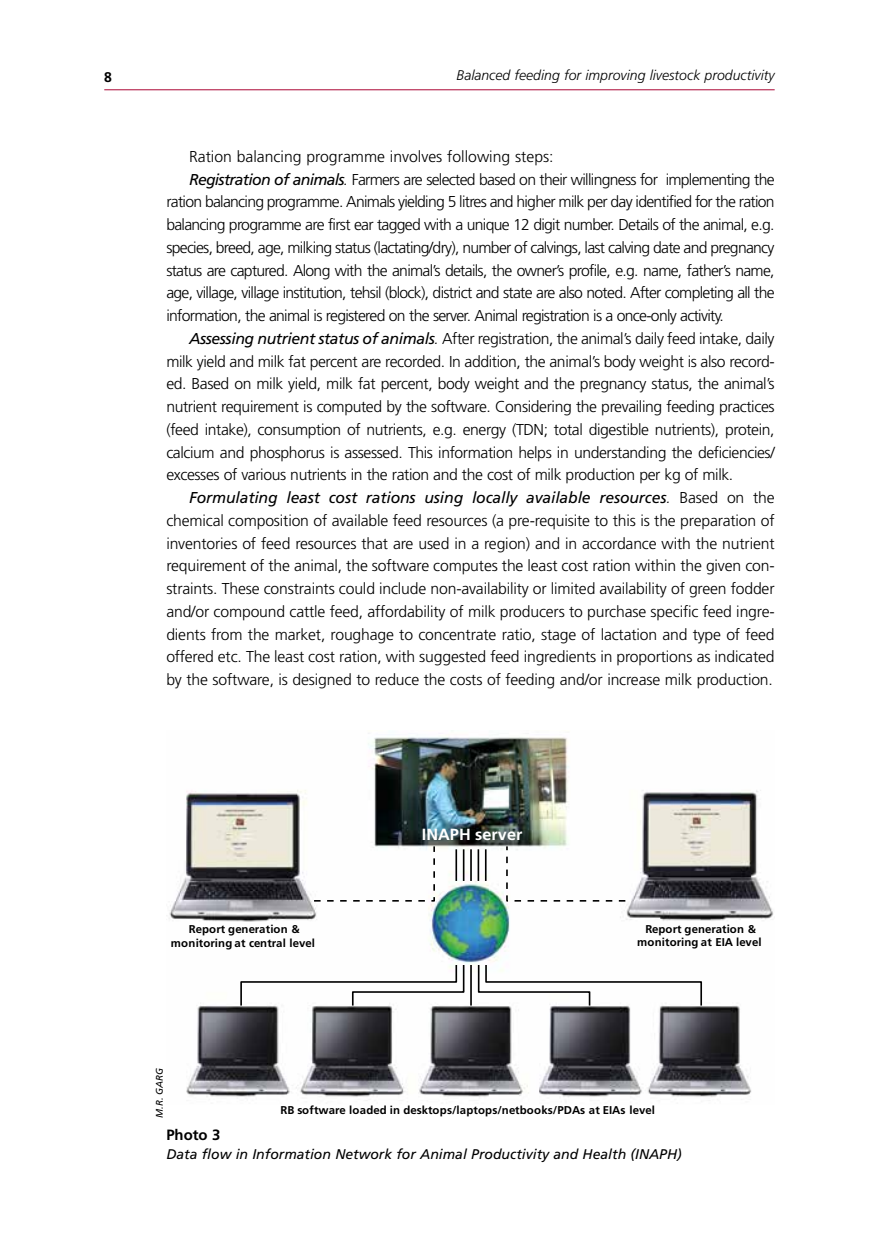
<style>
.page{position:relative;width:874px;height:1241px;background:#fff}
.page>*{position:absolute;margin:0;border:0;box-sizing:border-box;transform-origin:0 0}
.t1{font:700 16.1px "Frutiger LT Std";color:#fff}
.t2{font:300 15.75px "Frutiger LT Std";letter-spacing:-.025em;color:#000}
.t3{font:300 15.75px "Frutiger LT Std";letter-spacing:-.045em;color:#000}
.t4{font:italic 15.75px "Frutiger LT Std";letter-spacing:-.01em;color:#000}
.t5{font:300 15.75px "Frutiger LT Std";color:#000}
.t6{font:700 14.88px "Frutiger LT Std";color:#000}
.t7{font:italic 14px "Frutiger LT Std";color:#000}
.t8{font:italic 300 14px "Frutiger LT Std";color:#000}
.t9{font:700 14px "Frutiger LT Std";color:#000}
.t10{font:700 11.38px/13.5px "Frutiger LT Std";letter-spacing:.005em;color:#000;text-align:center}
.t11{font:italic 9.62px "Frutiger LT Std";color:#000}
.s1{font-weight:400;font-style:italic}
.s2{font-style:italic}
.s3{font-weight:300}
.s4{font-weight:300;font-style:normal}
</style>
<div class="page">
<hr style="left:104px;top:89px;width:670px;height:1px;background:#ab0635">
<img style="left:169px;top:733px;width:605px;height:368px">
<svg style="left:312px;top:844px;width:314px;height:3px"></svg>
<svg style="left:239px;top:847px;width:463px;height:160px"></svg>
<p class="t9" style="left:104px;top:69px;width:9px">8</p>
<p class="t8" style="left:456px;top:67px;width:319px">Balanced feeding for improving livestock productivity</p>
<p class="t5" style="left:189px;top:147px;width:366px">Ration balancing programme involves following steps:</p>
<p class="t3" style="left:189px;top:170px;width:587px"><span class="s1">Registration of animals</span><span class="s2">.</span> Farmers are selected based on their willingness for implementing the</p>
<p class="t3" style="left:166px;top:193px;width:609px">ration balancing programme. Animals yielding 5 litres and higher milk per day identified for the ration</p>
<p class="t3" style="left:166px;top:216px;width:609px">balancing programme are first ear tagged with a unique 12 digit number. Details of the animal, e.g.</p>
<p class="t3" style="left:166px;top:238px;width:609px">species, breed, age, milking status (lactating/dry), number of calvings, last calving date and pregnancy</p>
<p class="t3" style="left:166px;top:261px;width:609px">status are captured. Along with the animal’s details, the owner’s profile, e.g. name, father’s name,</p>
<p class="t3" style="left:166px;top:284px;width:609px">age, village, village institution, tehsil (block), district and state are also noted. After completing all the</p>
<p class="t3" style="left:166px;top:306px;width:558px">information, the animal is registered on the server. Animal registration is a once-only activity.</p>
<p class="t2" style="left:189px;top:329px;width:586px"><span class="s1">Assessing nutrient status of animals</span><span class="s2">.</span> After registration, the animal’s daily feed intake, daily</p>
<p class="t2" style="left:166px;top:352px;width:609px">milk yield and milk fat percent are recorded. In addition, the animal’s body weight is also record-</p>
<p class="t2" style="left:166px;top:375px;width:609px">ed. Based on milk yield, milk fat percent, body weight and the pregnancy status, the animal’s</p>
<p class="t2" style="left:166px;top:397px;width:609px">nutrient requirement is computed by the software. Considering the prevailing feeding practices</p>
<p class="t2" style="left:166px;top:420px;width:609px">(feed intake), consumption of nutrients, e.g. energy (TDN; total digestible nutrients), protein,</p>
<p class="t2" style="left:166px;top:443px;width:609px">calcium and phosphorus is assessed. This information helps in understanding the deficiencies/</p>
<p class="t2" style="left:166px;top:466px;width:568px">excesses of various nutrients in the ration and the cost of milk production per kg of milk.</p>
<p class="t4" style="left:189px;top:488px;width:587px">Formulating least cost rations using locally available resources<span class="s3">.</span> <span class="s4">Based on the</span></p>
<p class="t2" style="left:166px;top:511px;width:609px">chemical composition of available feed resources (a pre-requisite to this is the preparation of</p>
<p class="t2" style="left:166px;top:534px;width:609px">inventories of feed resources that are used in a region) and in accordance with the nutrient</p>
<p class="t2" style="left:166px;top:557px;width:609px">requirement of the animal, the software computes the least cost ration within the given con-</p>
<p class="t2" style="left:166px;top:579px;width:609px">straints. These constraints could include non-availability or limited availability of green fodder</p>
<p class="t2" style="left:166px;top:602px;width:609px">and/or compound cattle feed, affordability of milk producers to purchase specific feed ingre-</p>
<p class="t2" style="left:166px;top:625px;width:609px">dients from the market, roughage to concentrate ratio, stage of lactation and type of feed</p>
<p class="t2" style="left:166px;top:648px;width:609px">offered etc. The least cost ration, with suggested feed ingredients in proportions as indicated</p>
<p class="t2" style="left:166px;top:670px;width:607px">by the software, is designed to reduce the costs of feeding and/or increase milk production.</p>
<p class="t1" style="left:421px;top:825px;width:102px">INAPH server</p>
<p class="t10" style="left:171px;top:922px;width:145px">Report generation &amp; monitoring at central level</p>
<p class="t10" style="left:636px;top:922px;width:126px;line-height:13px">Report generation &amp; monitoring at EIA level</p>
<p class="t11" style="left:154px;top:1117px;width:52px;rotate:-90deg">M.R. Garg</p>
<p class="t10" style="left:280px;top:1103px;width:376px">RB software loaded in desktops/laptops/netbooks/PDAs at EIAs level</p>
<p class="t6" style="left:166px;top:1125px;width:56px">Photo 3</p>
<p class="t7" style="left:166px;top:1145px;width:517px">Data flow in Information Network for Animal Productivity and Health (INAPH)</p>
</div>
